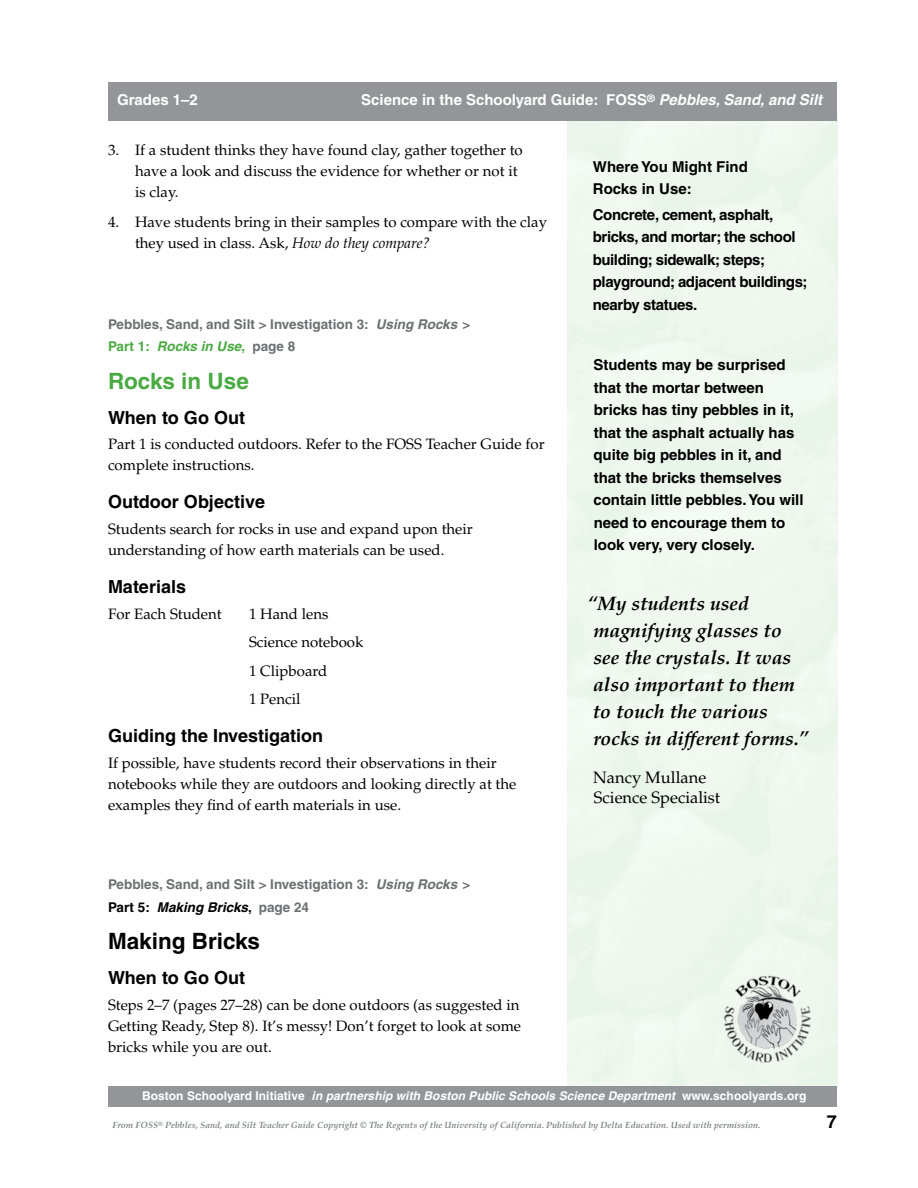
<style>
.page{position:relative;width:918px;height:1188px;background:#fff}
.page>*{position:absolute;margin:0;border:0;box-sizing:border-box;transform-origin:0 0}
.t1{font:700 22.5px "Helvetica";color:#000}
.t2{font:700 22.5px "Helvetica";color:#4aaa42}
.t3{font:italic 700 19.5px/27px "Palatino";color:#000}
.t4{font:700 18px "Helvetica";color:#000}
.t5{font:16.5px/19.8px "Palatino";color:#000}
.t6{font:15px/21px "Palatino";color:#000}
.t7{font:700 15px/22.5px "Helvetica";color:#000}
.t8{font:700 15px/22.5px "Helvetica";letter-spacing:-.025em;color:#000}
.t9{font:700 15px "Helvetica";color:#fff}
.t10{font:700 13.5px/22.5px "Helvetica";color:#6d6f71}
.t11{font:italic 700 12px "Helvetica";letter-spacing:.005em;color:#fff}
.t12{font:italic 700 9px "Palatino";color:#808285}
.s1{font-style:italic}
.s2{color:#4aaa42}
.s3{font-style:italic;color:#4aaa42}
.s4{color:#000}
.s5{font-style:italic;color:#000}
.s6{font-style:normal}
</style>
<div class="page">
<div style="left:108px;top:1087px;width:729px;height:20px;background:#939598"></div>
<div style="left:108px;top:82px;width:729px;height:39px;background:#939598"></div>
<img style="left:722px;top:974px;width:92px;height:91px">
<p class="t9" style="left:117px;top:90px;width:82px">Grades 1–2</p>
<p class="t9" style="left:361px;top:90px;width:463px">Science in the Schoolyard Guide: FOSS<sup>®</sup> <span class="s1">Pebbles, Sand, and Silt</span></p>
<p class="t6" style="left:135px;top:139px;width:389px;text-indent:-27px">3. If a student thinks they have found clay, gather together to have a look and discuss the evidence for whether or not it is clay.</p>
<p class="t6" style="left:135px;top:211px;width:414px;text-indent:-27px">4. Have students bring in their samples to compare with the clay they used in class. Ask, <span class="s1">How do they compare?</span></p>
<p class="t10" style="left:108px;top:313px;width:364px">Pebbles, Sand, and Silt &gt; Investigation 3: <span class="s1">Using Rocks</span> &gt;<br><span class="s2">Part 1:</span> <span class="s3">Rocks in Use</span><span class="s2">,</span> page 8</p>
<h1 class="t2" style="left:108px;top:367px;width:142px">Rocks in Use</h1>
<p class="t4" style="left:108px;top:407px;width:138px">When to Go Out</p>
<p class="t6" style="left:108px;top:434px;width:438px">Part 1 is conducted outdoors. Refer to the FOSS Teacher Guide for complete instructions.</p>
<p class="t4" style="left:108px;top:491px;width:159px">Outdoor Objective</p>
<p class="t6" style="left:108px;top:519px;width:366px">Students search for rocks in use and expand upon their understanding of how earth materials can be used.</p>
<p class="t4" style="left:108px;top:576px;width:80px">Materials</p>
<p class="t6" style="left:108px;top:603px;width:115px">For Each Student</p>
<p class="t6" style="left:249px;top:599px;width:116px;line-height:28.5px">1 Hand lens<br>Science notebook<br>1 Clipboard<br>1 Pencil</p>
<p class="t4" style="left:108px;top:725px;width:217px">Guiding the Investigation</p>
<p class="t6" style="left:108px;top:752px;width:410px">If possible, have students record their observations in their notebooks while they are outdoors and looking directly at the examples they find of earth materials in use.</p>
<p class="t10" style="left:108px;top:873px;width:364px">Pebbles, Sand, and Silt &gt; Investigation 3: <span class="s1">Using Rocks</span> &gt;<br><span class="s4">Part 5:</span> <span class="s5">Making Bricks</span><span class="s4">,</span> page 24</p>
<h1 class="t1" style="left:108px;top:927px;width:154px">Making Bricks</h1>
<p class="t4" style="left:108px;top:967px;width:138px">When to Go Out</p>
<p class="t6" style="left:108px;top:994px;width:415px;text-align:justify">Steps 2–7 (pages 27–28) can be done outdoors (as suggested in Getting Ready, Step 8). It’s messy! Don’t forget to look at some bricks while you are out.</p>
<p class="t7" style="left:593px;top:155px;width:157px">Where You Might Find<br>Rocks in Use:</p>
<p class="t8" style="left:593px;top:203px;width:216px">Concrete, cement, asphalt, bricks, and mortar; the school building; sidewalk; steps; playground; adjacent buildings; nearby statues.</p>
<p class="t7" style="left:593px;top:354px;width:212px">Students may be surprised that the mortar between bricks has tiny pebbles in it, that the asphalt actually has quite big pebbles in it, and that the bricks themselves contain little pebbles. You will need to encourage them to look very, very closely.</p>
<h2 class="t3" style="left:588px;top:591px;width:222px">“My students used magnifying glasses to<br>see the crystals. It was also important to them to touch the various rocks in different forms.”</h2>
<p class="t5" style="left:593px;top:768px;width:129px">Nancy Mullane<br>Science Specialist</p>
<p class="t11" style="left:142px;top:1088px;width:666px"><span class="s6">Boston Schoolyard Initiative</span> in partnership with Boston Public Schools Science Department <span class="s6">www.schoolyards.org</span></p>
<p class="t12" style="left:112px;top:1120px;width:649px">From FOSS<sup>®</sup> Pebbles, Sand, and Silt Teacher Guide Copyright © The Regents of the University of California. Published by Delta Education. Used with permission.</p>
<p class="t4" style="left:827px;top:1111px;width:12px">7</p>
</div>
